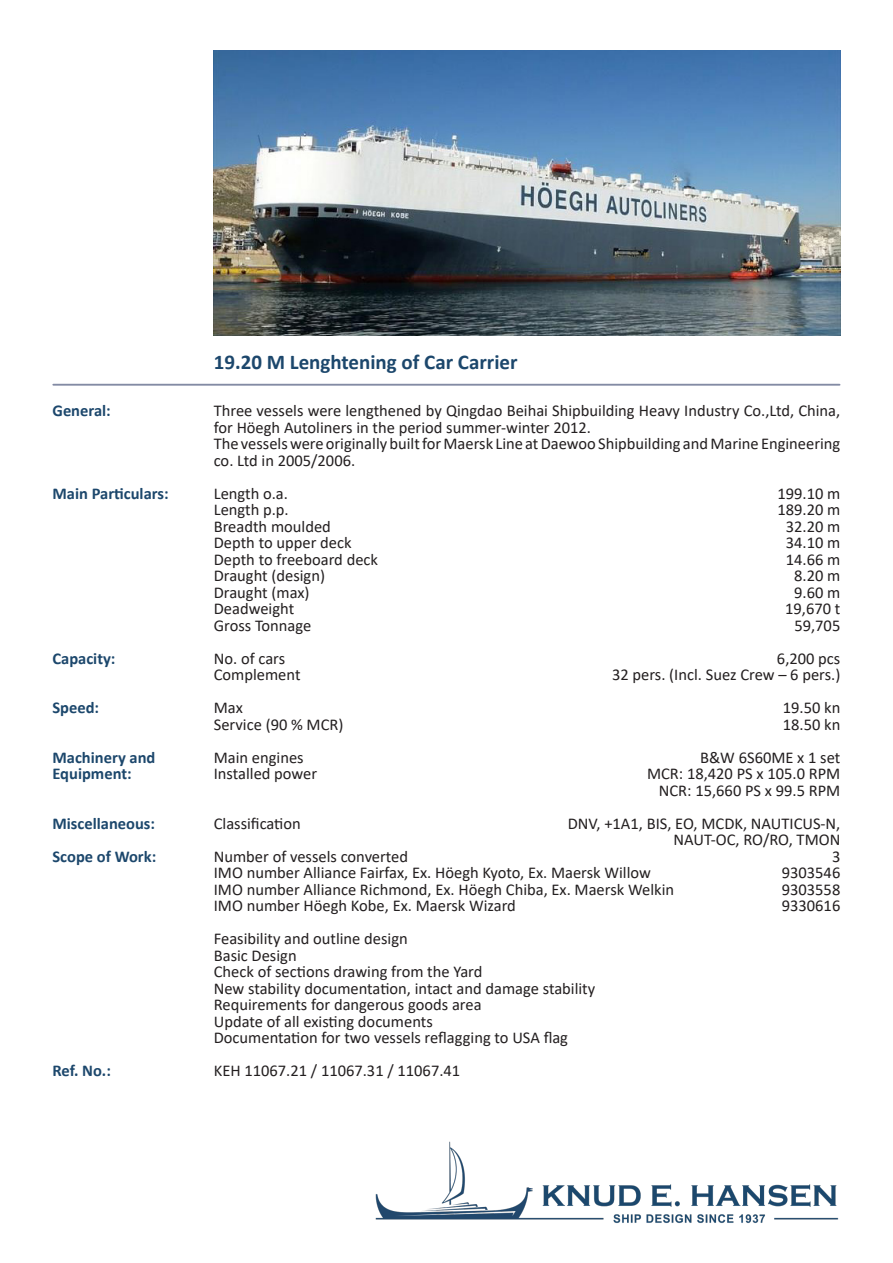
<style>
.page{position:relative;width:893px;height:1263px;background:#fff}
.page>*{position:absolute;margin:0;border:0;box-sizing:border-box;transform-origin:0 0}
.t1{font:700 21px "Calibri";color:#1c476c}
.Brødtekst{font:16.5px/16.5px "Calibri";color:#231f20}
.t2{font:700 16.5px/16.5px "Calibri";color:#1c476c}
</style>
<div class="page">
<hr style="left:53px;top:384px;width:787px;height:2px;background:#838ba4">
<img style="left:375px;top:1141px;width:464px;height:82px">
<img style="left:214px;top:50px;width:626px;height:286px">
<p class="t2" style="left:53px;top:402px;width:60px">General:</p>
<p class="t2" style="left:53px;top:485px;width:118px">Main Particulars:</p>
<p class="t2" style="left:53px;top:650px;width:64px">Capacity:</p>
<p class="t2" style="left:53px;top:699px;width:48px">Speed:</p>
<p class="t2" style="left:53px;top:749px;width:104px">Machinery and<br>Equipment:</p>
<p class="t2" style="left:53px;top:815px;width:104px">Miscellaneous:</p>
<p class="t2" style="left:53px;top:848px;width:105px">Scope of Work:</p>
<p class="t2" style="left:53px;top:1062px;width:60px">Ref. No.:</p>
<p class="t1" style="left:214px;top:347px;width:305px">19.20 M Lenghtening of Car Carrier</p>
<p class="Brødtekst" style="left:214px;top:402px;width:628px">Three vessels were lengthened by Qingdao Beihai Shipbuilding Heavy Industry Co.,Ltd, China, for Höegh Autoliners in the period summer-winter 2012.</p>
<p class="Brødtekst" style="left:214px;top:435px;width:628px">The vessels were originally built for Maersk Line at Daewoo Shipbuilding and Marine Engineering co. Ltd in 2005/2006.</p>
<p class="Brødtekst" style="left:214px;top:485px;width:76px">Length o.a.</p>
<p class="Brødtekst" style="left:777px;top:485px;width:64px">199.10 m</p>
<p class="Brødtekst" style="left:214px;top:501px;width:76px">Length p.p.</p>
<p class="Brødtekst" style="left:777px;top:501px;width:64px">189.20 m</p>
<p class="Brødtekst" style="left:214px;top:518px;width:119px">Breadth moulded</p>
<p class="Brødtekst" style="left:786px;top:518px;width:56px">32.20 m</p>
<p class="Brødtekst" style="left:214px;top:534px;width:139px">Depth to upper deck</p>
<p class="Brødtekst" style="left:786px;top:534px;width:56px">34.10 m</p>
<p class="Brødtekst" style="left:214px;top:551px;width:166px">Depth to freeboard deck</p>
<p class="Brødtekst" style="left:786px;top:551px;width:56px">14.66 m</p>
<p class="Brødtekst" style="left:214px;top:567px;width:113px">Draught (design)</p>
<p class="Brødtekst" style="left:794px;top:567px;width:48px">8.20 m</p>
<p class="Brødtekst" style="left:214px;top:584px;width:97px">Draught (max)</p>
<p class="Brødtekst" style="left:794px;top:584px;width:48px">9.60 m</p>
<p class="Brødtekst" style="left:214px;top:600px;width:82px">Deadweight</p>
<p class="Brødtekst" style="left:785px;top:600px;width:57px">19,670 t</p>
<p class="Brødtekst" style="left:214px;top:617px;width:99px">Gross Tonnage</p>
<p class="Brødtekst" style="left:794px;top:617px;width:47px">59,705</p>
<p class="Brødtekst" style="left:214px;top:650px;width:73px">No. of cars</p>
<p class="Brødtekst" style="left:777px;top:650px;width:65px">6,200 pcs</p>
<p class="Brødtekst" style="left:214px;top:666px;width:88px">Complement</p>
<p class="Brødtekst" style="left:612px;top:666px;width:230px">32 pers. (Incl. Suez Crew – 6 pers.)</p>
<p class="Brødtekst" style="left:214px;top:699px;width:31px">Max</p>
<p class="Brødtekst" style="left:783px;top:699px;width:59px">19.50 kn</p>
<p class="Brødtekst" style="left:214px;top:716px;width:131px">Service (90 % MCR)</p>
<p class="Brødtekst" style="left:783px;top:716px;width:59px">18.50 kn</p>
<p class="Brødtekst" style="left:214px;top:749px;width:91px">Main engines</p>
<p class="Brødtekst" style="left:700px;top:749px;width:142px">B&amp;W 6S60ME x 1 set</p>
<p class="Brødtekst" style="left:214px;top:765px;width:105px">Installed power</p>
<p class="Brødtekst" style="left:647px;top:765px;width:195px">MCR: 18,420 PS x 105.0 RPM</p>
<p class="Brødtekst" style="left:659px;top:782px;width:183px">NCR: 15,660 PS x 99.5 RPM</p>
<p class="Brødtekst" style="left:214px;top:815px;width:89px">Classification</p>
<p class="Brødtekst" style="left:568px;top:815px;width:274px">DNV, +1A1, BIS, EO, MCDK, NAUTICUS-N,</p>
<p class="Brødtekst" style="left:673px;top:831px;width:168px">NAUT-OC, RO/RO, TMON</p>
<p class="Brødtekst" style="left:214px;top:848px;width:196px">Number of vessels converted</p>
<p class="Brødtekst" style="left:832px;top:848px;width:10px">3</p>
<p class="Brødtekst" style="left:214px;top:864px;width:439px">IMO number Alliance Fairfax, Ex. Höegh Kyoto, Ex. Maersk Willow</p>
<p class="Brødtekst" style="left:782px;top:864px;width:60px">9303546</p>
<p class="Brødtekst" style="left:214px;top:881px;width:462px">IMO number Alliance Richmond, Ex. Höegh Chiba, Ex. Maersk Welkin</p>
<p class="Brødtekst" style="left:782px;top:881px;width:60px">9303558</p>
<p class="Brødtekst" style="left:214px;top:897px;width:304px">IMO number Höegh Kobe, Ex. Maersk Wizard</p>
<p class="Brødtekst" style="left:782px;top:897px;width:60px">9330616</p>
<p class="Brødtekst" style="left:214px;top:930px;width:195px">Feasibility and outline design</p>
<p class="Brødtekst" style="left:214px;top:947px;width:84px">Basic Design</p>
<p class="Brødtekst" style="left:214px;top:963px;width:270px">Check of sections drawing from the Yard</p>
<p class="Brødtekst" style="left:214px;top:980px;width:383px">New stability documentation, intact and damage stability</p>
<p class="Brødtekst" style="left:214px;top:996px;width:269px">Requirements for dangerous goods area</p>
<p class="Brødtekst" style="left:214px;top:1013px;width:221px">Update of all existing documents</p>
<p class="Brødtekst" style="left:214px;top:1029px;width:356px">Documentation for two vessels reflagging to USA flag</p>
<p class="Brødtekst" style="left:214px;top:1062px;width:248px">KEH 11067.21 / 11067.31 / 11067.41</p>
</div>
